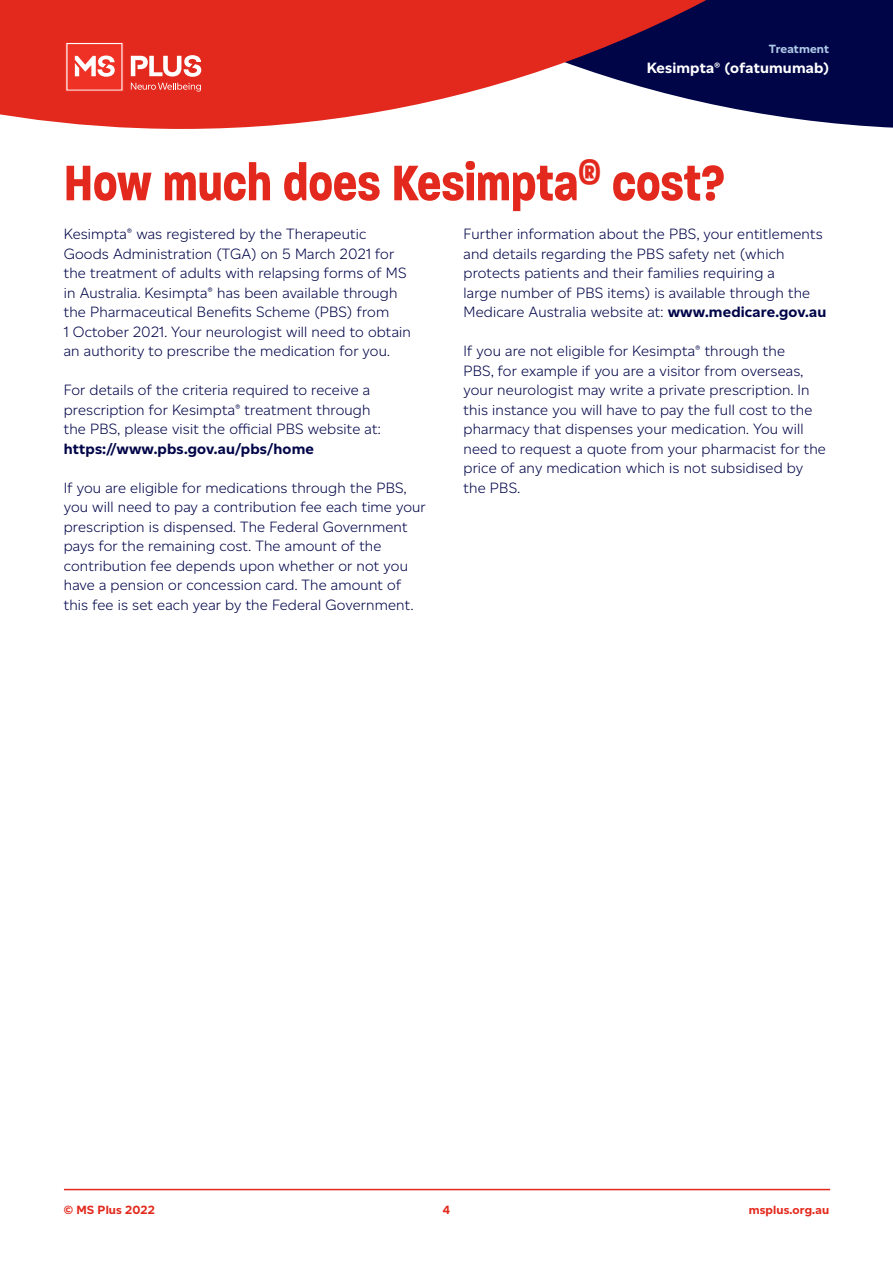
<style>
.page{position:relative;width:893px;height:1263px;background:#fff}
.page>*{position:absolute;margin:0;border:0;box-sizing:border-box;transform-origin:0 0}
.t1{font:700 54px "Paralucent Condensed";letter-spacing:-.005em;color:#e3291d}
.t2{font:300 15px/19.5px "Altform";letter-spacing:.01em;color:#000548}
.t3{font:700 15px "Altform";letter-spacing:.01em;color:#000548}
.t4{font:700 15px "Altform";letter-spacing:.01em;color:#fff}
.t5{font:700 12px "Altform";letter-spacing:.01em;color:#e3291d}
.t6{font:700 12px "Altform";letter-spacing:.01em;color:#b0cae7}
.s1{font-weight:700}
</style>
<div class="page">
<svg style="left:0;top:0;width:893px;height:129px;fill:#e3291d"></svg>
<hr style="left:64px;top:1189px;width:766px;height:1px;background:#e3291d">
<svg style="left:65px;top:42px;width:136px;height:50px;background:#ec5c53"></svg>
<p class="t6" style="left:769px;top:42px;width:62px">Treatment</p>
<p class="t4" style="left:647px;top:59px;width:184px">Kesimpta® (ofatumumab)</p>
<h1 class="t1" style="left:64px;top:151px;width:663px">How much does Kesimpta<sup>®</sup> cost?</h1>
<p class="t2" style="left:64px;top:224px;width:349px">Kesimpta® was registered by the Therapeutic Goods Administration (TGA) on 5 March 2021 for the treatment of adults with relapsing forms of MS in Australia. Kesimpta® has been available through the Pharmaceutical Benefits Scheme (PBS) from<br>1 October 2021. Your neurologist will need to obtain an authority to prescribe the medication for you.</p>
<p class="t2" style="left:64px;top:380px;width:318px">For details of the criteria required to receive a prescription for Kesimpta® treatment through the PBS, please visit the official PBS website at:</p>
<p class="t3" style="left:64px;top:440px;width:252px">https://www.pbs.gov.au/pbs/home</p>
<p class="t2" style="left:64px;top:478px;width:363px">If you are eligible for medications through the PBS, you will need to pay a contribution fee each time your prescription is dispensed. The Federal Government pays for the remaining cost. The amount of the contribution fee depends upon whether or not you have a pension or concession card. The amount of this fee is set each year by the Federal Government.</p>
<p class="t2" style="left:463px;top:224px;width:364px">Further information about the PBS, your entitlements and details regarding the PBS safety net (which protects patients and their families requiring a<br>large number of PBS items) is available through the Medicare Australia website at: <span class="s1">www.medicare.gov.au</span></p>
<p class="t2" style="left:463px;top:341px;width:364px">If you are not eligible for Kesimpta® through the<br>PBS, for example if you are a visitor from overseas, your neurologist may write a private prescription. In this instance you will have to pay the full cost to the pharmacy that dispenses your medication. You will need to request a quote from your pharmacist for the price of any medication which is not subsidised by the PBS.</p>
<p class="t5" style="left:64px;top:1203px;width:93px">© MS Plus 2022</p>
<p class="t5" style="left:749px;top:1203px;width:82px">msplus.org.au</p>
<p class="t5" style="left:443px;top:1203px;width:9px">4</p>
</div>
